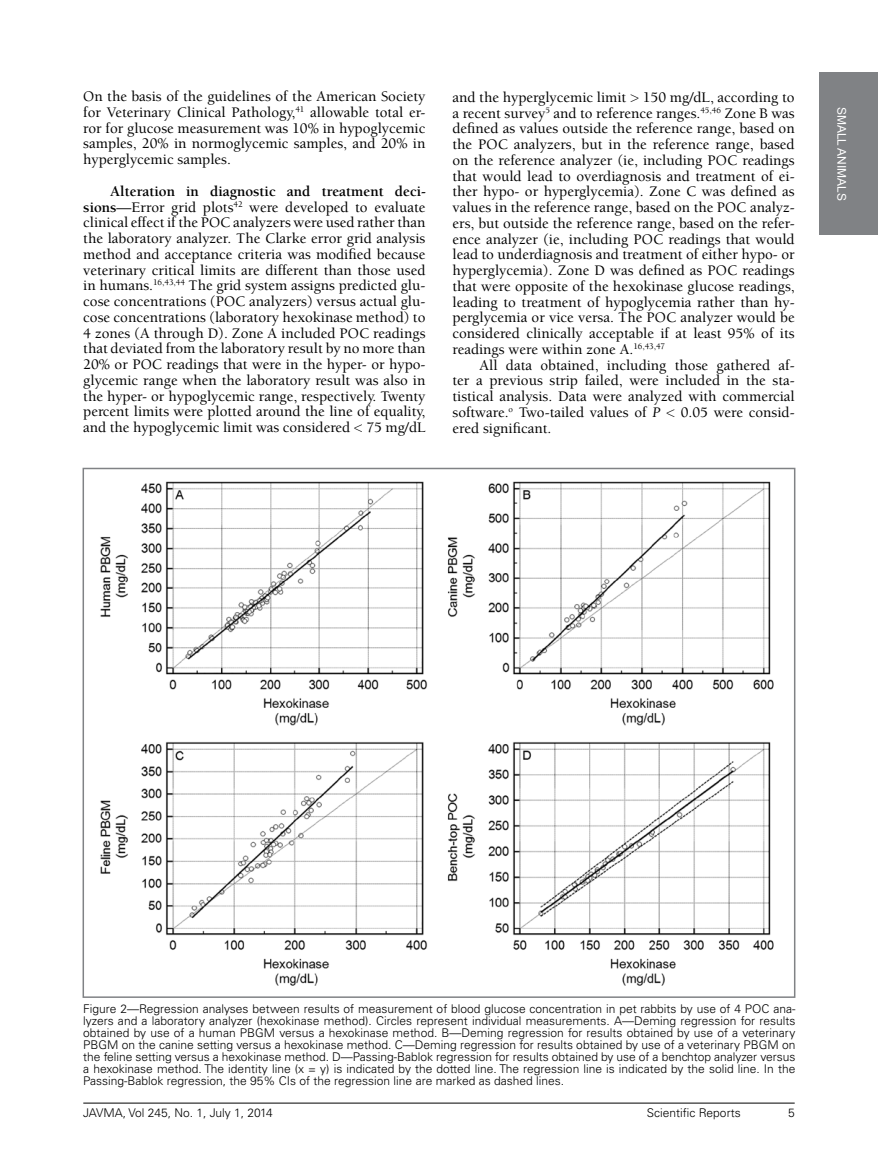
<style>
.page{position:relative;width:878px;height:1175px;background:#fff}
.page>*{position:absolute;margin:0;border:0;box-sizing:border-box;transform-origin:0 0}
.t1{font:500 15px/15.8px "Berkeley";color:#000;text-align:justify}
.t2{font:300 12px/12px "Univers";color:#000;text-align:justify}
.t3{font:12px "Arial";color:#fff}
.s1{font-weight:700}
.s2{font-family:"Helvetica Neue";font-weight:100}
.s3{font-weight:400;font-style:italic}
</style>
<div class="page">
<hr style="left:83px;top:1102px;width:711px;height:1px;background:#000">
<div style="left:819px;top:73px;width:59px;height:162px;background:#808285"></div>
<img style="left:100px;top:481px;width:674px;height:505px">
<p class="t1" style="left:83px;top:89px;width:343px">On the basis of the guidelines of the American Society</p>
<p class="t1" style="left:83px;top:105px;width:344px">for Veterinary Clinical Pathology,<sup>41</sup> allowable total er&shy;ror for glucose measurement was 10% in hypoglycemic samples, 20% in normoglycemic samples, and 20% in hyperglycemic samples.</p>
<p class="t1" style="left:83px;top:183px;width:344px;text-indent:27px"><span class="s1">Alteration in diagnostic and treatment deci&shy;sions</span>—Error grid plots<sup>42</sup> were developed to evaluate clinical effect if the POC analyzers were used rather than the laboratory analyzer. The Clarke error grid analysis method and acceptance criteria was modified because veterinary critical limits are different than those used in humans.<sup>16,43,44</sup> The grid system assigns predicted glu&shy;cose concentrations (POC analyzers) versus actual glu&shy;cose concentrations (laboratory hexokinase method) to 4 zones (A through D). Zone A included POC readings that deviated from the laboratory result by no more than 20% or POC readings that were in the hyper- or hypo&shy;glycemic range when the laboratory result was also in the hyper- or hypoglycemic range, respectively. Twenty percent limits were plotted around the line of equality, and the hypoglycemic limit was considered <span class="s2">&lt;</span> 75 mg/dL</p>
<p class="t1" style="left:452px;top:90px;width:344px">and the hyperglycemic limit <span class="s2">&gt;</span> 150 mg/dL, according to a recent survey<sup>5</sup> and to reference ranges.<sup>45,46</sup> Zone B was defined as values outside the reference range, based on the POC analyzers, but in the reference range, based on the reference analyzer (ie, including POC readings that would lead to overdiagnosis and treatment of ei&shy;ther hypo- or hyperglycemia). Zone C was defined as values in the reference range, based on the POC analyz&shy;ers, but outside the reference range, based on the refer&shy;ence analyzer (ie, including POC readings that would lead to underdiagnosis and treatment of either hypo- or hyperglycemia). Zone D was defined as POC readings that were opposite of the hexokinase glucose readings, leading to treatment of hypoglycemia rather than hy&shy;perglycemia or vice versa. The POC analyzer would be considered clinically acceptable if at least 95% of its readings were within zone A.<sup>16,43,47</sup></p>
<p class="t1" style="left:452px;top:357px;width:344px;text-indent:27px">All data obtained, including those gathered af&shy;ter a previous strip failed, were included in the sta&shy;tistical analysis. Data were analyzed with commercial software.<sup>o</sup> Two-tailed values of <span class="s3">P</span> <span class="s2">&lt;</span> 0.05 were consid&shy;ered significant.</p>
<p class="t3" style="left:849px;top:106px;width:96px;rotate:90deg">SMALL ANIMALS</p>
<p class="t2" style="left:83px;top:1002px;width:713px">Figure 2—Regression analyses between results of measurement of blood glucose concentration in pet rabbits by use of 4 POC ana&shy;lyzers and a laboratory analyzer (hexokinase method). Circles represent individual measurements. A—Deming regression for results obtained by use of a human PBGM versus a hexokinase method. B—Deming regression for results obtained by use of a veterinary PBGM on the canine setting versus a hexokinase method. C—Deming regression for results obtained by use of a veterinary PBGM on the feline setting versus a hexokinase method. D—Passing-Bablok regression for results obtained by use of a benchtop analyzer versus a hexokinase method. The identity line (x = y) is indicated by the dotted line. The regression line is indicated by the solid line. In the Passing-Bablok regression, the 95% CIs of the regression line are marked as dashed lines.</p>
<p class="t2" style="left:83px;top:1106px;width:191px">JAVMA, Vol 245, No. 1, July 1, 2014</p>
<p class="t2" style="left:646px;top:1106px;width:95px">Scientific Reports</p>
<p class="t2" style="left:788px;top:1106px;width:8px">5</p>
</div>
